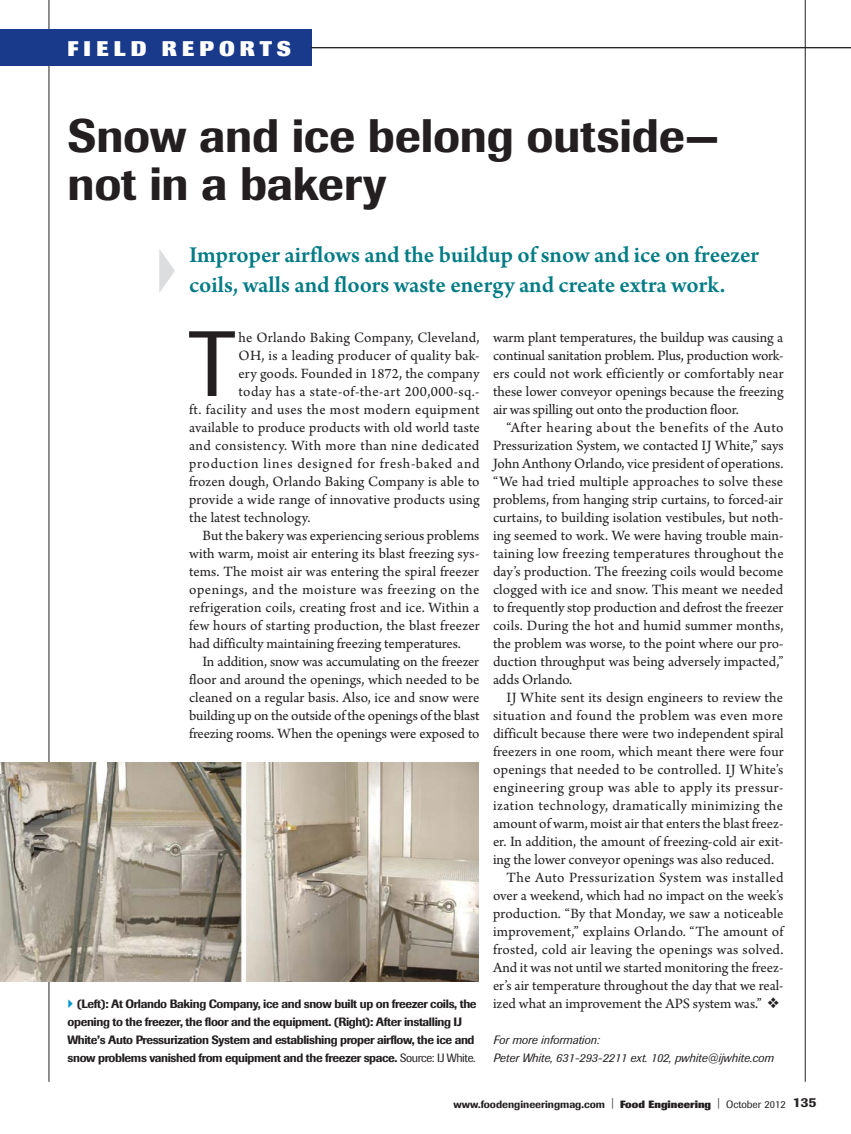
<style>
.page{position:relative;width:851px;height:1134px;background:#fff}
.page>*{position:absolute;margin:0;border:0;box-sizing:border-box;transform-origin:0 0}
.t1{font:91.5px "Imago";color:#231f20}
.t2{font:500 46.5px/48px "Imago";letter-spacing:-.005em;color:#231f20}
.t3{font:600 24px/30px "Arno Pro";color:#007b85}
.t4{font:800 21px "Imago";letter-spacing:.24em;color:#fff}
.t5{font:15px/18px "Arno Pro";letter-spacing:.005em;color:#231f20;text-align:justify}
.t6{font:15px "Arno Pro";letter-spacing:.03em;color:#231f20}
.t7{font:15px "Arno Pro";letter-spacing:.025em;color:#231f20}
.t8{font:15px "Arno Pro";letter-spacing:.05em;color:#231f20}
.t9{font:15px "Arno Pro";letter-spacing:.035em;color:#231f20}
.t10{font:500 12px/18px "Imago";letter-spacing:-.03em;color:#231f20}
.t11{font:italic 12px/18px "Imago";color:#231f20}
.t12{font:500 10.5px "Imago";color:#231f20}
.s1{font-weight:400}
.s2{font-weight:800}
.s3{font-size:13.5px}
</style>
<div class="page">
<hr style="left:49px;top:0;width:1px;height:1082px;background:#231f20">
<hr style="left:805px;top:0;width:1px;height:1082px;background:#231f20">
<hr style="left:0;top:47px;width:850px;height:1px;background:#231f20">
<img style="left:0;top:762px;width:478px;height:220px">
<div style="left:0;top:30px;width:310px;height:36px;background:#19398a"></div>
<h3 class="t4" style="left:68px;top:36px;width:225px">FIELD REPOR TS</h3>
<h2 class="t2" style="left:68px;top:112px;width:653px">Snow and ice belong outside— not in a bakery</h2>
<h3 class="t3" style="left:189px;top:241px;width:571px">Improper airflows and the buildup of snow and ice on freezer coils, walls and floors waste energy and create extra work.</h3>
<h1 class="t1" style="left:189px;top:311px;width:47px">T</h1>
<p class="t5" style="left:238px;top:329px;width:243px">he Orlando Baking Company, Cleveland,</p>
<p class="t5" style="left:493px;top:329px;width:292px">warm plant temperatures, the buildup was causing a continual sanitation problem. Plus, production work&shy;ers could not work efficiently or comfortably near these lower conveyor openings because the freezing air was spilling out onto the production floor.</p>
<p class="t5" style="left:493px;top:419px;width:292px;text-indent:14px">“After hearing about the benefits of the Auto Pressurization System, we contacted IJ White,” says John Anthony Orlando, vice president of operations. “We had tried multiple approaches to solve these problems, from hanging strip curtains, to forced-air curtains, to building isolation vestibules, but noth&shy;ing seemed to work. We were having trouble main&shy;taining low freezing temperatures throughout the day’s production. The freezing coils would become clogged with ice and snow. This meant we needed to frequently stop production and defrost the freezer coils. During the hot and humid summer months, the problem was worse, to the point where our pro&shy;duction throughput was being adversely impacted,” adds Orlando.</p>
<p class="t5" style="left:506px;top:689px;width:278px">IJ White sent its design engineers to review the</p>
<p class="t6" style="left:493px;top:707px;width:291px">situation and found the problem was even more</p>
<p class="t5" style="left:493px;top:725px;width:292px">difficult because there were two independent spiral</p>
<p class="t5" style="left:493px;top:743px;width:292px">freezers in one room, which meant there were four</p>
<p class="t5" style="left:493px;top:761px;width:292px">openings that needed to be controlled. IJ White’s</p>
<p class="t6" style="left:493px;top:779px;width:292px">engineering group was able to apply its pressur-</p>
<p class="t6" style="left:493px;top:797px;width:291px">ization technology, dramatically minimizing the</p>
<p class="t5" style="left:493px;top:815px;width:292px">amount of warm, moist air that enters the blast freez-</p>
<p class="t5" style="left:493px;top:833px;width:292px">er. In addition, the amount of freezing-cold air exit-</p>
<p class="t5" style="left:493px;top:851px;width:283px">ing the lower conveyor openings was also reduced.</p>
<p class="t6" style="left:506px;top:869px;width:278px">The Auto Pressurization System was installed</p>
<p class="t5" style="left:493px;top:887px;width:292px">over a weekend, which had no impact on the week’s</p>
<p class="t5" style="left:493px;top:905px;width:292px">production. “By that Monday, we saw a noticeable</p>
<p class="t5" style="left:493px;top:923px;width:292px">improvement,” explains Orlando. “The amount of</p>
<p class="t7" style="left:493px;top:941px;width:292px">frosted, cold air leaving the openings was solved.</p>
<p class="t5" style="left:493px;top:959px;width:292px">And it was not until we started monitoring the freez-</p>
<p class="t5" style="left:493px;top:977px;width:292px">er’s air temperature throughout the day that we real-</p>
<p class="t5" style="left:493px;top:995px;width:288px">ized what an improvement the APS system was.” ❖</p>
<p class="t11" style="left:493px;top:1031px;width:282px">For more information:<br>Peter White, 631-293-2211 ext. 102, pwhite@ijwhite.com</p>
<p class="t5" style="left:238px;top:347px;width:242px">OH, is a leading producer of quality bak-</p>
<p class="t5" style="left:238px;top:365px;width:242px">ery goods. Founded in 1872, the company</p>
<p class="t6" style="left:238px;top:383px;width:242px">today has a state-of-the-art 200,000-sq.-</p>
<p class="t6" style="left:189px;top:401px;width:292px">ft. facility and uses the most modern equipment</p>
<p class="t5" style="left:189px;top:419px;width:292px">available to produce products with old world taste</p>
<p class="t7" style="left:189px;top:437px;width:292px">and consistency. With more than nine dedicated</p>
<p class="t8" style="left:189px;top:455px;width:292px">production lines designed for fresh-baked and</p>
<p class="t5" style="left:189px;top:473px;width:292px">frozen dough, Orlando Baking Company is able to</p>
<p class="t5" style="left:189px;top:491px;width:292px">provide a wide range of innovative products using</p>
<p class="t5" style="left:189px;top:509px;width:123px">the latest technology.</p>
<p class="t5" style="left:202px;top:527px;width:278px">But the bakery was experiencing serious problems</p>
<p class="t5" style="left:189px;top:545px;width:292px">with warm, moist air entering its blast freezing sys-</p>
<p class="t5" style="left:189px;top:563px;width:291px">tems. The moist air was entering the spiral freezer</p>
<p class="t9" style="left:189px;top:581px;width:292px">openings, and the moisture was freezing on the</p>
<p class="t5" style="left:189px;top:599px;width:292px">refrigeration coils, creating frost and ice. Within a</p>
<p class="t5" style="left:189px;top:617px;width:292px">few hours of starting production, the blast freezer</p>
<p class="t5" style="left:189px;top:635px;width:273px">had difficulty maintaining freezing temperatures.</p>
<p class="t5" style="left:202px;top:653px;width:278px">In addition, snow was accumulating on the freezer</p>
<p class="t5" style="left:189px;top:671px;width:292px">floor and around the openings, which needed to be</p>
<p class="t5" style="left:189px;top:689px;width:292px">cleaned on a regular basis. Also, ice and snow were</p>
<p class="t5" style="left:189px;top:707px;width:292px">building up on the outside of the openings of the blast</p>
<p class="t5" style="left:189px;top:725px;width:292px">freezing rooms. When the openings were exposed to</p>
<p class="t10" style="left:68px;top:995px;width:410px;text-indent:9px">(Left): At Orlando Baking Company, ice and snow built up on freezer coils, the opening to the freezer, the floor and the equipment. (Right): After installing IJ White’s Auto Pressurization System and establishing proper airflow, the ice and snow problems vanished from equipment and the freezer space. <span class="s1">Source: IJ White.</span></p>
<p class="t12" style="left:453px;top:1098px;width:364px">www.foodengineeringmag.com <span class="s1">|</span> <span class="s2">FOOD ENGINEERING</span> <span class="s1">| October 2012</span> <span class="s3">135</span></p>
</div>
